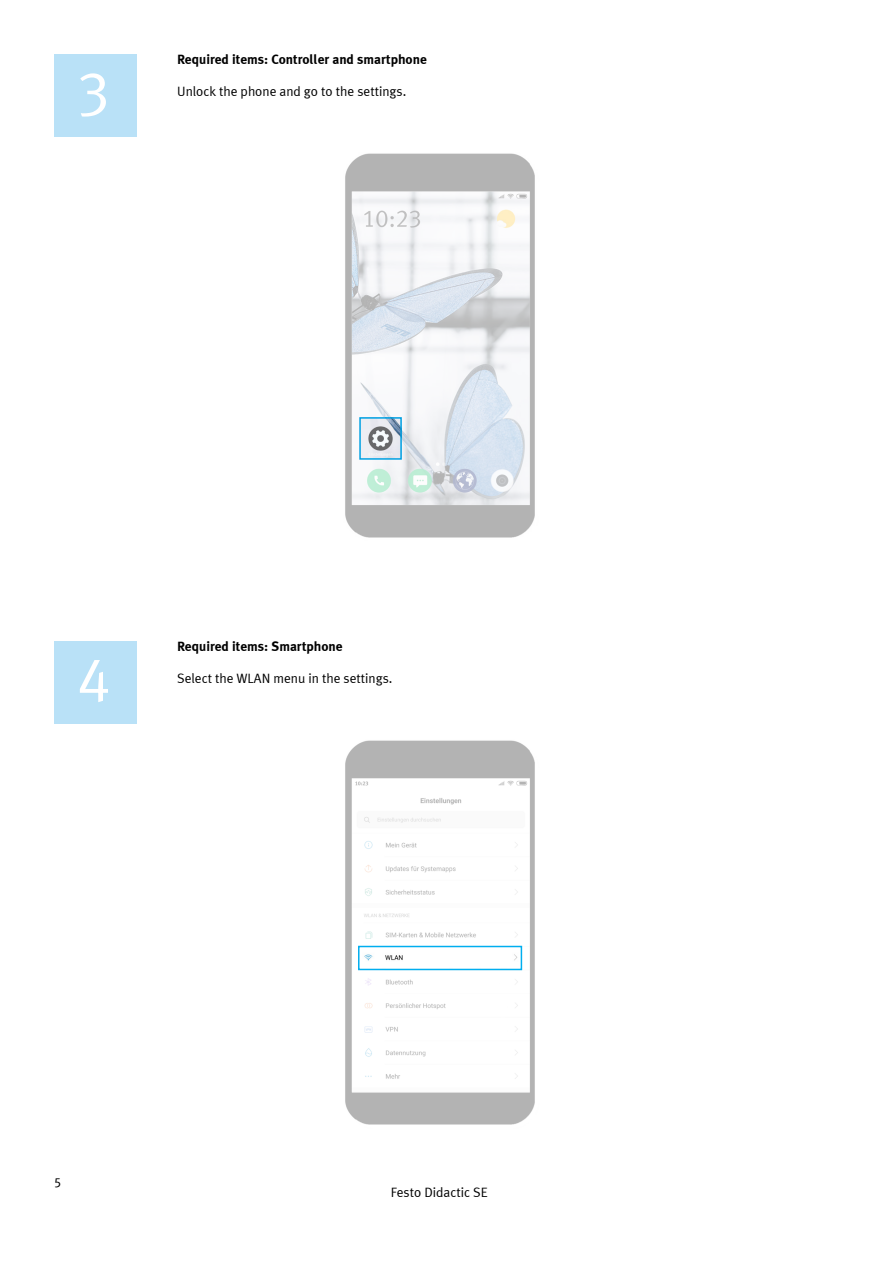
<style>
.page{position:relative;width:893px;height:1263px;background:#fff}
.page>*{position:absolute;margin:0;border:0;box-sizing:border-box;transform-origin:0 0}
.t1{font:61.8px "Meta Plus LF";color:#fff}
.t2{font:13.5px "Meta Plus LF";color:#000}
.t3{font:700 13.5px "Meta Plus LF";color:#000}
</style>
<div class="page">
<div style="left:54px;top:54px;width:83px;height:83px;background:#b9e1f7"></div>
<div style="left:54px;top:641px;width:83px;height:83px;background:#b9e1f7"></div>
<img style="left:345px;top:153px;width:190px;height:385px">
<img style="left:362px;top:420px;width:37px;height:37px">
<div style="left:359px;top:417px;width:43px;height:43px;border:2px solid #00a1e3"></div>
<img style="left:345px;top:740px;width:190px;height:385px">
<img style="left:361px;top:949px;width:158px;height:18px">
<div style="left:358px;top:946px;width:164px;height:24px;border:2px solid #00aeef"></div>
<p class="t1" style="left:77px;top:56px;width:35px">3</p>
<p class="t3" style="left:177px;top:51px;width:251px">Required items: Controller and smartphone</p>
<p class="t2" style="left:177px;top:84px;width:231px">Unlock the phone and go to the settings.</p>
<p class="t1" style="left:77px;top:642px;width:35px">4</p>
<p class="t3" style="left:177px;top:638px;width:167px">Required items: Smartphone</p>
<p class="t2" style="left:177px;top:671px;width:217px">Select the WLAN menu in the settings.</p>
<p class="t2" style="left:54px;top:1174px;width:9px">5</p>
<p class="t2" style="left:391px;top:1184px;width:98px">Festo Didactic SE</p>
</div>
